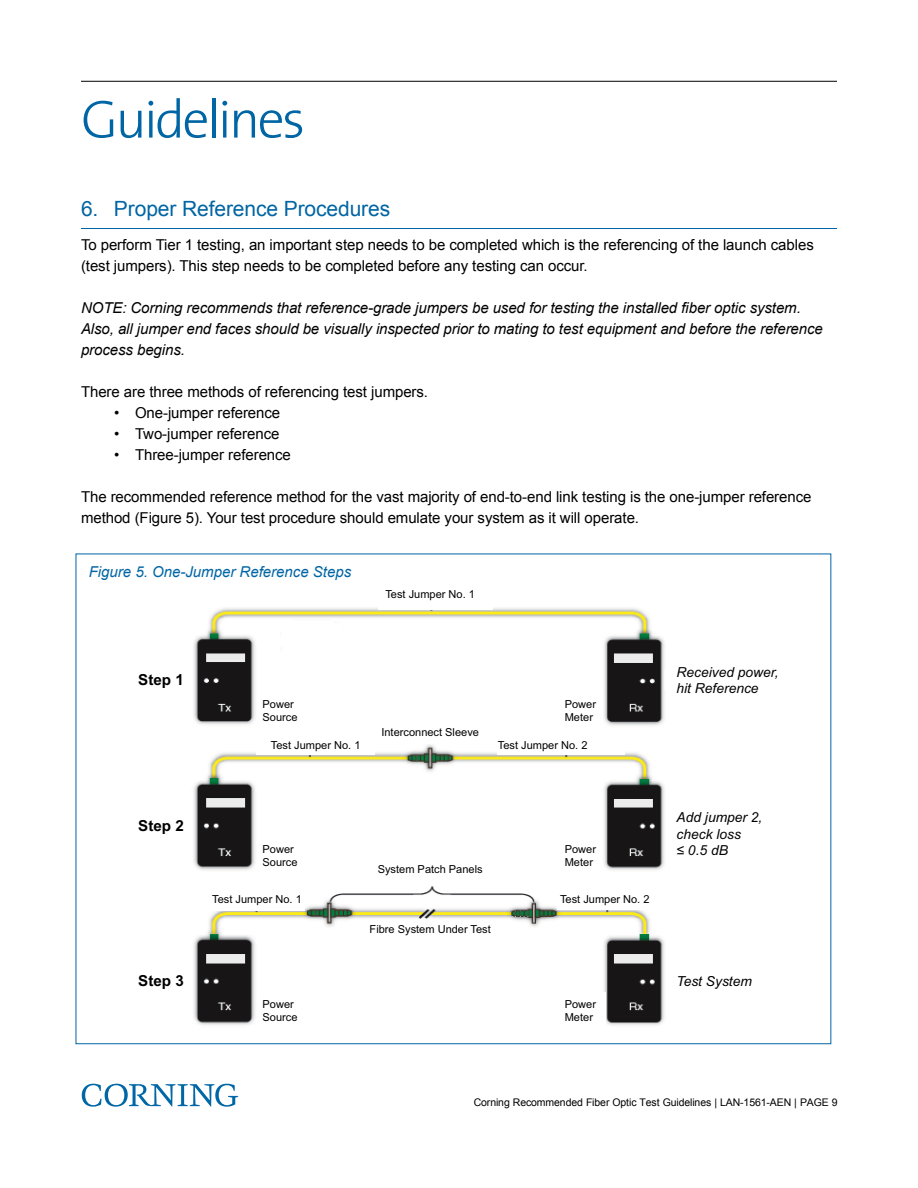
<style>
.page{position:relative;width:918px;height:1188px;background:#fff}
.page>*{position:absolute;margin:0;border:0;box-sizing:border-box;transform-origin:0 0}
.t1{font:300 54px "The Sans";letter-spacing:-.05em;color:#0065a4}
.t2{font:21px "Arial";letter-spacing:-.005em;color:#0065a4}
.t3{font:700 15.15px "Arial";color:#000}
.t4{font:15px/21px "Arial";letter-spacing:-.005em;color:#000}
.t5{font:italic 15px/21px "Arial";letter-spacing:-.005em;color:#000}
.t6{font:italic 15px "Arial";color:#0065a4}
.t7{font:italic 13.8px/16.5px "Arial";color:#020202}
.t8{font:11.1px/13.2px "Arial";color:#020202}
.t9{font:10.5px "Arial";letter-spacing:-.01em;color:#000}
</style>
<div class="page">
<svg style="left:82px;top:1084px;width:156px;height:23px"></svg>
<hr style="left:81px;top:81px;width:756px;height:1px;background:#000">
<hr style="left:81px;top:228px;width:756px;height:1px;background:#0065a4">
<img style="left:193px;top:608px;width:472px;height:417px">
<div style="left:378px;top:595px;width:114px;height:14px;background:#fff"></div>
<div style="left:372px;top:723px;width:117px;height:21px;background:#fff"></div>
<div style="left:257px;top:697px;width:49px;height:30px;background:#fff"></div>
<div style="left:559px;top:692px;width:44px;height:34px;background:#fff"></div>
<div style="left:257px;top:840px;width:45px;height:31px;background:#fff"></div>
<div style="left:562px;top:841px;width:40px;height:32px;background:#fff"></div>
<div style="left:256px;top:742px;width:118px;height:13px;background:#fff"></div>
<div style="left:497px;top:743px;width:127px;height:12px;background:#fff"></div>
<div style="left:357px;top:860px;width:146px;height:26px;background:#fff"></div>
<div style="left:186px;top:895px;width:119px;height:16px;background:#fff"></div>
<div style="left:557px;top:892px;width:106px;height:18px;background:#fff"></div>
<div style="left:366px;top:879px;width:46px;height:11px;background:#fff"></div>
<div style="left:257px;top:993px;width:75px;height:41px;background:#fff"></div>
<div style="left:365px;top:921px;width:143px;height:16px;background:#fff"></div>
<div style="left:557px;top:992px;width:49px;height:38px;background:#fff"></div>
<h1 class="t1" style="left:81px;top:75px;width:226px">Guidelines</h1>
<h2 class="t2" style="left:81px;top:195px;width:311px">6. Proper Reference Procedures</h2>
<p class="t4" style="left:81px;top:235px;width:734px">To perform Tier 1 testing, an important step needs to be completed which is the referencing of the launch cables (test jumpers). This step needs to be completed before any testing can occur.</p>
<p class="t5" style="left:81px;top:298px;width:743px">NOTE: Corning recommends that reference-grade jumpers be used for testing the installed fiber optic system.<br>Also, all jumper end faces should be visually inspected prior to mating to test equipment and before the reference process begins.</p>
<p class="t4" style="left:81px;top:382px;width:349px">There are three methods of referencing test jumpers.</p>
<p class="t4" style="left:114px;top:403px;width:168px">• One-jumper reference</p>
<p class="t4" style="left:114px;top:424px;width:167px">• Two-jumper reference</p>
<p class="t4" style="left:114px;top:445px;width:178px">• Three-jumper reference</p>
<p class="t4" style="left:81px;top:487px;width:732px">The recommended reference method for the vast majority of end-to-end link testing is the one-jumper reference method (Figure 5). Your test procedure should emulate your system as it will operate.</p>
<p class="t6" style="left:89px;top:562px;width:264px">Figure 5. One-Jumper Reference Steps</p>
<p class="t3" style="left:138px;top:669px;width:47px">Step 1</p>
<p class="t8" style="left:263px;top:697px;width:36px">Power<br>Source</p>
<p class="t8" style="left:385px;top:588px;width:91px">Test Jumper No. 1</p>
<p class="t8" style="left:381px;top:726px;width:99px">Interconnect Sleeve</p>
<p class="t8" style="left:565px;top:697px;width:33px">Power<br>Meter</p>
<p class="t3" style="left:138px;top:815px;width:47px">Step 2</p>
<p class="t8" style="left:271px;top:738px;width:91px">Test Jumper No. 1</p>
<p class="t8" style="left:498px;top:738px;width:91px">Test Jumper No. 2</p>
<p class="t7" style="left:677px;top:664px;width:104px">Received power, hit Reference</p>
<p class="t7" style="left:677px;top:809px;width:87px">Add jumper 2, check loss</p>
<p class="t8" style="left:263px;top:842px;width:36px">Power<br>Source</p>
<p class="t8" style="left:378px;top:863px;width:106px">System Patch Panels</p>
<p class="t8" style="left:565px;top:842px;width:33px">Power</p>
<p class="t7" style="left:677px;top:843px;width:53px">≤ 0.5 dB</p>
<p class="t8" style="left:565px;top:856px;width:30px">Meter</p>
<p class="t8" style="left:212px;top:893px;width:91px">Test Jumper No. 1</p>
<p class="t8" style="left:560px;top:893px;width:91px">Test Jumper No. 2</p>
<p class="t3" style="left:138px;top:971px;width:47px">Step 3</p>
<p class="t8" style="left:263px;top:998px;width:36px">Power<br>Source</p>
<p class="t8" style="left:370px;top:923px;width:123px">Fibre System Under Test</p>
<p class="t8" style="left:565px;top:998px;width:33px">Power<br>Meter</p>
<p class="t7" style="left:677px;top:973px;width:77px">Test System</p>
<p class="t9" style="left:474px;top:1095px;width:366px">Corning Recommended Fiber Optic Test Guidelines | LAN-1561-AEN | PAGE 9</p>
</div>
